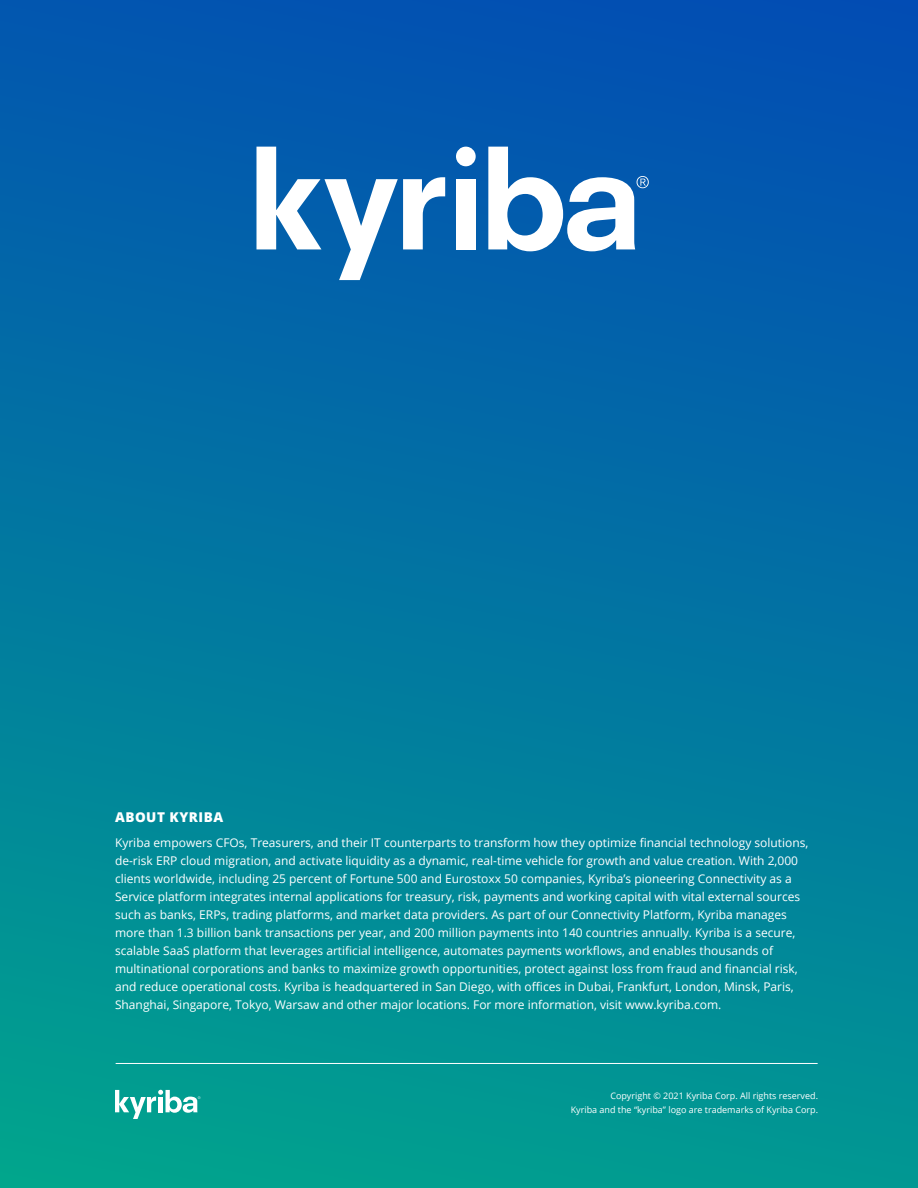
<style>
.page{position:relative;width:918px;height:1188px;background:#fff}
.page>*{position:absolute;margin:0;border:0;box-sizing:border-box;transform-origin:0 0}
.t1{font:800 13.5px "Open Sans";letter-spacing:.04em;color:#fff}
.t2{font:12px/18px "Open Sans";color:#fff}
.t3{font:9px "Open Sans";color:#fff}
</style>
<div class="page">
<div style="left:0;top:0;width:918px;height:1188px;background:linear-gradient(to bottom,#024fb3,#019d90)"></div>
<svg style="left:108px;top:1090px;width:92px;height:29px"></svg>
<hr style="left:116px;top:1063px;width:702px;height:1px;background:#fff">
<svg style="left:257px;top:147px;width:188px;height:133px"></svg>
<div style="left:456px;top:179px;width:20px;height:70px;background:#fff"></div>
<svg style="left:488px;top:147px;width:161px;height:104px"></svg>
<div style="left:456px;top:147px;width:20px;height:19px;background:#fff;border-radius:50%"></div>
<p class="t1" style="left:115px;top:807px;width:110px">ABOUT KYRIBA</p>
<p class="t2" style="left:115px;top:833px;width:695px">Kyriba empowers CFOs, Treasurers, and their IT counterparts to transform how they optimize financial technology solutions, de-risk ERP cloud migration, and activate liquidity as a dynamic, real-time vehicle for growth and value creation. With 2,000 clients worldwide, including 25 percent of Fortune 500 and Eurostoxx 50 companies, Kyriba’s pioneering Connectivity as a Service platform integrates internal applications for treasury, risk, payments and working capital with vital external sources such as banks, ERPs, trading platforms, and market data providers. As part of our Connectivity Platform, Kyriba manages more than 1.3 billion bank transactions per year, and 200 million payments into 140 countries annually. Kyriba is a secure, scalable SaaS platform that leverages artificial intelligence, automates payments workflows, and enables thousands of multinational corporations and banks to maximize growth opportunities, protect against loss from fraud and financial risk, and reduce operational costs. Kyriba is headquartered in San Diego, with offices in Dubai, Frankfurt, London, Minsk, Paris, Shanghai, Singapore, Tokyo, Warsaw and other major locations. For more information, visit www.kyriba.com.</p>
<p class="t3" style="left:610px;top:1090px;width:209px">Copyright © 2021 Kyriba Corp. All rights reserved.</p>
<p class="t3" style="left:571px;top:1104px;width:249px">Kyriba and the “kyriba” logo are trademarks of Kyriba Corp.</p>
</div>
